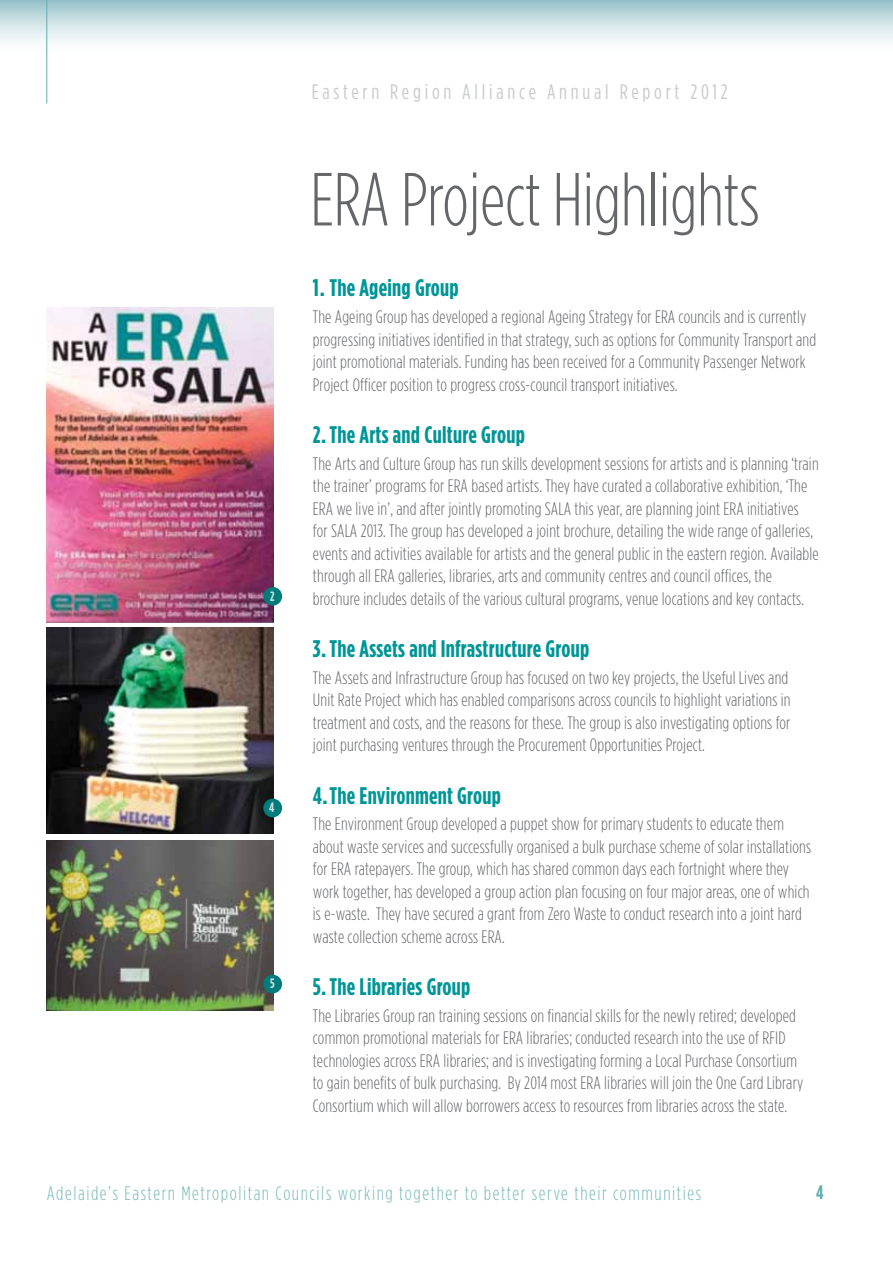
<style>
.page{position:relative;width:893px;height:1263px;background:#fff}
.page>*{position:absolute;margin:0;border:0;box-sizing:border-box;transform-origin:0 0}
.t1{font:300 condensed 75px "Gotham HTF";color:#656669;scale:.96 1}
.t2{font:700 condensed 24px "Gotham HTF";letter-spacing:.01em;color:#009596}
.t3{font:condensed 21px "Gotham HTF";letter-spacing:.18em;color:#c9cacc}
.t4{font:300 condensed 19.5px "Gotham HTF";letter-spacing:.08em;color:#78b8ba}
.t5{font:700 condensed 19.5px "Gotham HTF";color:#62aeb0}
.t6{font:300 condensed 18px/22.5px "Gotham HTF";letter-spacing:.01em;color:#656669}
.t7{font:700 condensed 13.65px "Gotham HTF";color:#cae1e2}
</style>
<div class="page">
<div style="left:0;top:0;width:893px;height:54px;background:linear-gradient(to bottom,#9ec7ce,#fff)"></div>
<img style="left:47px;top:308px;width:227px;height:314px">
<img style="left:47px;top:628px;width:227px;height:205px">
<img style="left:47px;top:840px;width:227px;height:170px">
<hr style="left:46px;top:0;width:1px;height:103px;background:#67b0b2">
<div style="left:263px;top:587px;width:19px;height:19px;background:#007c7b;border-radius:50%"></div>
<div style="left:263px;top:799px;width:19px;height:18px;background:#007c7b;border-radius:50%"></div>
<div style="left:263px;top:975px;width:19px;height:18px;background:#007c7b;border-radius:50%"></div>
<p class="t3" style="left:312px;top:80px;width:417px">Eastern Region Alliance Annual Report 2012</p>
<p class="t7" style="left:270px;top:588px;width:6px">2</p>
<p class="t7" style="left:269px;top:800px;width:7px">4</p>
<p class="t7" style="left:270px;top:976px;width:6px">5</p>
<h1 class="t1" style="left:310px;top:160px;width:469px">ERA Project Highlights</h1>
<h2 class="t2" style="left:313px;top:274px;width:147px">1. The Ageing Group</h2>
<p class="t6" style="left:313px;top:305px;width:505px">The Ageing Group has developed a regional Ageing Strategy for ERA councils and is currently progressing initiatives identified in that strategy, such as options for Community Transport and joint promotional materials. Funding has been received for a Community Passenger Network Project Officer position to progress cross-council transport initiatives.</p>
<h2 class="t2" style="left:313px;top:421px;width:214px">2.The Arts and Culture Group</h2>
<p class="t6" style="left:313px;top:452px;width:507px">The Arts and Culture Group has run skills development sessions for artists and is planning ‘train the trainer’ programs for ERA based artists. They have curated a collaborative exhibition, ‘The ERA we live in’, and after jointly promoting SALA this year, are planning joint ERA initiatives<br>for SALA 2013. The group has developed a joint brochure, detailing the wide range of galleries, events and activities available for artists and the general public in the eastern region. Available through all ERA galleries, libraries, arts and community centres and council offices, the brochure includes details of the various cultural programs, venue locations and key contacts.</p>
<h2 class="t2" style="left:313px;top:635px;width:278px">3.The Assets and Infrastructure Group</h2>
<p class="t6" style="left:313px;top:666px;width:479px;text-align:justify">The Assets and Infrastructure Group has focused on two key projects, the Useful Lives and Unit Rate Project which has enabled comparisons across councils to highlight variations in treatment and costs, and the reasons for these. The group is also investigating options for joint purchasing ventures through the Procurement Opportunities Project.</p>
<h2 class="t2" style="left:313px;top:782px;width:190px">4.The Environment Group</h2>
<p class="t6" style="left:313px;top:812px;width:500px">The Environment Group developed a puppet show for primary students to educate them about waste services and successfully organised a bulk purchase scheme of solar installations for ERA ratepayers. The group, which has shared common days each fortnight where they work together, has developed a group action plan focusing on four major areas, one of which is e-waste. They have secured a grant from Zero Waste to conduct research into a joint hard waste collection scheme across ERA.</p>
<h2 class="t2" style="left:313px;top:973px;width:159px">5.The Libraries Group</h2>
<p class="t6" style="left:313px;top:1004px;width:492px">The Libraries Group ran training sessions on financial skills for the newly retired; developed common promotional materials for ERA libraries; conducted research into the use of RFID technologies across ERA libraries; and is investigating forming a Local Purchase Consortium to gain benefits of bulk purchasing. By 2014 most ERA libraries will join the One Card Library Consortium which will allow borrowers access to resources from libraries across the state.</p>
<p class="t4" style="left:47px;top:1182px;width:656px">Adelaide’s Eastern Metropolitan Councils working together to better serve their communities</p>
<p class="t5" style="left:816px;top:1181px;width:9px">4</p>
</div>
